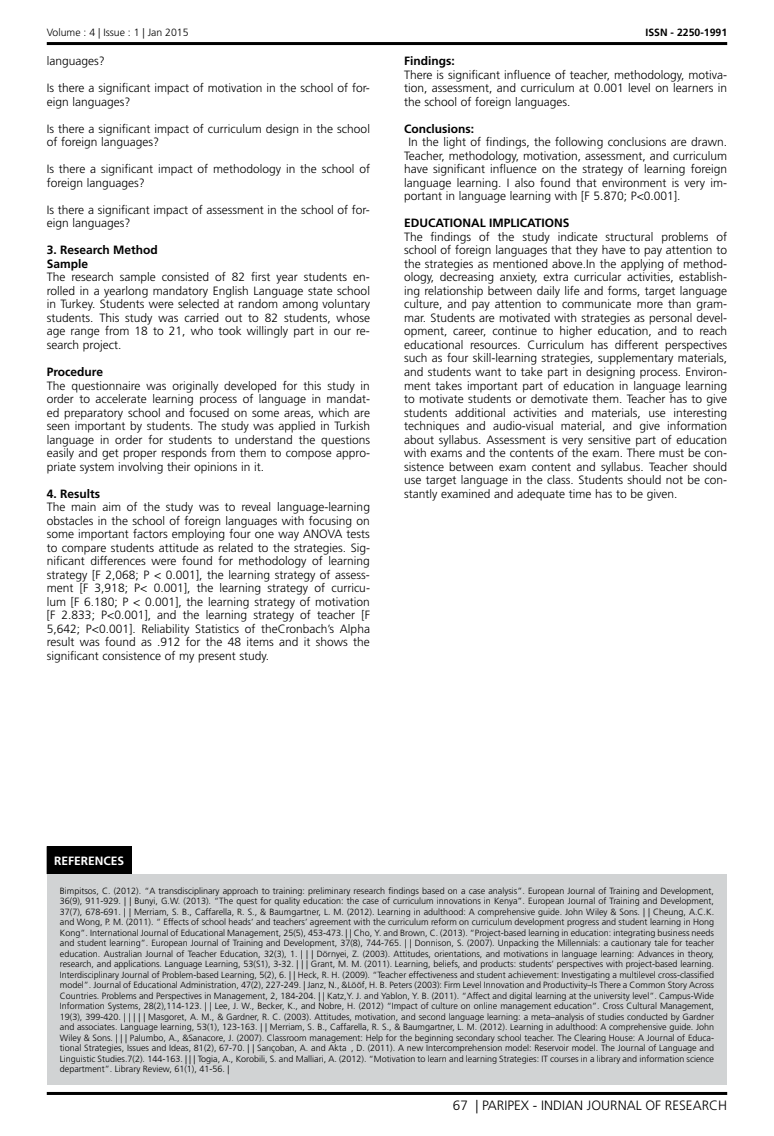
<style>
.page{position:relative;width:774px;height:1136px;background:#fff}
.page>*{position:absolute;margin:0;border:0;box-sizing:border-box;transform-origin:0 0}
.t1{font:300 13.5px "Frutiger LT Std";color:#000}
.t2{font:300 12px/13.5px "Frutiger LT Std";color:#000;text-align:justify}
.t3{font:700 12px/13.5px "Frutiger LT Std";color:#000}
.t4{font:700 12px "Frutiger LT Std";color:#fff}
.t5{font:300 10.5px "Frutiger LT Std";color:#000}
.t6{font:700 10.5px "Frutiger LT Std";color:#000}
.t7{font:300 9px/10.5px "Frutiger LT Std";color:#000;text-align:justify}
</style>
<div class="page">
<hr style="left:47px;top:42px;width:680px;height:3px;background:#000">
<hr style="left:47px;top:1091px;width:680px;height:3px;background:#000">
<div style="left:47px;top:846px;width:84px;height:27px;background:#000"></div>
<div style="left:47px;top:873px;width:680px;height:211px;background:#d1d3d4"></div>
<svg style="left:131px;top:846px;width:1px;height:27px"></svg>
<p class="t5" style="left:47px;top:27px;width:143px">Volume : 4 | Issue : 1 | Jan 2015</p>
<p class="t6" style="left:645px;top:27px;width:83px">ISSN - 2250-1991</p>
<p class="t2" style="left:47px;top:55px;width:60px">languages?</p>
<p class="t2" style="left:47px;top:82px;width:325px">Is there a significant impact of motivation in the school of for&shy;eign languages?</p>
<p class="t2" style="left:47px;top:122px;width:325px">Is there a significant impact of curriculum design in the school of foreign languages?</p>
<p class="t2" style="left:47px;top:163px;width:325px">Is there a significant impact of methodology in the school of foreign languages?</p>
<p class="t2" style="left:47px;top:203px;width:325px">Is there a significant impact of assessment in the school of for&shy;eign languages?</p>
<p class="t3" style="left:47px;top:243px;width:113px">3. Research Method<br>Sample</p>
<p class="t2" style="left:47px;top:271px;width:325px">The research sample consisted of 82 first year students en&shy;rolled in a yearlong mandatory English Language state school in Turkey. Students were selected at random among voluntary students. This study was carried out to 82 students, whose age range from 18 to 21, who took willingly part in our re&shy;search project.</p>
<p class="t3" style="left:47px;top:365px;width:58px">Procedure</p>
<p class="t2" style="left:47px;top:379px;width:325px">The questionnaire was originally developed for this study in order to accelerate learning process of language in mandat&shy;ed preparatory school and focused on some areas, which are seen important by students. The study was applied in Turkish language in order for students to understand the questions easily and get proper responds from them to compose appro&shy;priate system involving their opinions in it.</p>
<p class="t3" style="left:47px;top:486px;width:55px">4. Results</p>
<p class="t2" style="left:47px;top:500px;width:325px">The main aim of the study was to reveal language-learning obstacles in the school of foreign languages with focusing on some important factors employing four one way ANOVA tests to compare students attitude as related to the strategies. Sig&shy;nificant differences were found for methodology of learning strategy [F 2,068; P &lt; 0.001], the learning strategy of assess&shy;ment [F 3,918; P&lt; 0.001], the learning strategy of curricu&shy;lum [F 6.180; P &lt; 0.001], the learning strategy of motivation [F 2.833; P&lt;0.001], and the learning strategy of teacher [F 5,642; P&lt;0.001]. Reliability Statistics of theCronbach’s Alpha result was found as .912 for the 48 items and it shows the significant consistence of my present study.</p>
<p class="t3" style="left:404px;top:54px;width:52px">Findings:</p>
<p class="t2" style="left:404px;top:68px;width:325px">There is significant influence of teacher, methodology, motiva&shy;tion, assessment, and curriculum at 0.001 level on learners in the school of foreign languages.</p>
<p class="t3" style="left:404px;top:122px;width:71px">Conclusions:</p>
<p class="t2" style="left:404px;top:136px;width:325px;text-indent:4px">In the light of findings, the following conclusions are drawn.<br>Teacher, methodology, motivation, assessment, and curriculum have significant influence on the strategy of learning foreign language learning. I also found that environment is very im&shy;portant in language learning with [F 5.870; P&lt;0.001].</p>
<p class="t3" style="left:404px;top:216px;width:167px">EDUCATIONAL IMPLICATIONS</p>
<p class="t2" style="left:404px;top:230px;width:325px">The findings of the study indicate structural problems of school of foreign languages that they have to pay attention to the strategies as mentioned above.In the applying of method&shy;ology, decreasing anxiety, extra curricular activities, establish&shy;ing relationship between daily life and forms, target language culture, and pay attention to communicate more than gram&shy;mar. Students are motivated with strategies as personal devel&shy;opment, career, continue to higher education, and to reach educational resources. Curriculum has different perspectives such as four skill-learning strategies, supplementary materials, and students want to take part in designing process. Environ&shy;ment takes important part of education in language learning to motivate students or demotivate them. Teacher has to give students additional activities and materials, use interesting techniques and audio-visual material, and give information about syllabus. Assessment is very sensitive part of education with exams and the contents of the exam. There must be con&shy;sistence between exam content and syllabus. Teacher should use target language in the class. Students should not be con&shy;stantly examined and adequate time has to be given.</p>
<p class="t4" style="left:54px;top:853px;width:72px">REFERENCES</p>
<p class="t7" style="left:60px;top:885px;width:656px">Bimpitsos, C. (2012). “A transdisciplinary approach to training: preliminary research findings based on a case analysis”. European Journal of Training and Development, 36(9), 911-929. | | Bunyi, G.W. (2013). “The quest for quality education: the case of curriculum innovations in Kenya”. European Journal of Training and Development, 37(7), 678-691. | | Merriam, S. B., Caffarella, R. S., &amp; Baumgartner, L. M. (2012). Learning in adulthood: A comprehensive guide. John Wiley &amp; Sons. | | Cheung, A.C.K. and Wong, P. M. (2011). “ Effects of school heads’ and teachers’ agreement with the curriculum reform on curriculum development progress and student learning in Hong Kong”. International Journal of Educational Management, 25(5), 453-473. | | Cho, Y. and Brown, C. (2013). “Project-based learning in education: integrating business needs and student learning”. European Journal of Training and Development, 37(8), 744-765. | | Donnison, S. (2007). Unpacking the Millennials: a cautionary tale for teacher education. Australian Journal of Teacher Education, 32(3), 1. | | | Dörnyei, Z. (2003). Attitudes, orientations, and motivations in language learning: Advances in theory, research, and applications. Language Learning, 53(S1), 3-32. | | | Grant, M. M. (2011). Learning, beliefs, and products: students’ perspectives with project-based learning.<br>Interdisciplinary Journal of Problem-based Learning, 5(2), 6. | | Heck, R. H. (2009). “Teacher effectiveness and student achievement: Investigating a multilevel cross-classified model”. Journal of Educational Administration, 47(2), 227-249. | Janz, N., &amp;Lööf, H. B. Peters (2003): Firm Level Innovation and Productivity–Is There a Common Story Across Countries. Problems and Perspectives in Management, 2, 184-204. | | Katz,Y. J. and Yablon, Y. B. (2011). “Affect and digital learning at the university level”. Campus-Wide Information Systems, 28(2),114-123. | | Lee, J. W., Becker, K., and Nobre, H. (2012) “Impact of culture on online management education”. Cross Cultural Management, 19(3), 399-420. | | | | | Masgoret, A. M., &amp; Gardner, R. C. (2003). Attitudes, motivation, and second language learning: a meta–analysis of studies conducted by Gardner and associates. Language learning, 53(1), 123-163. | | Merriam, S. B., Caffarella, R. S., &amp; Baumgartner, L. M. (2012). Learning in adulthood: A comprehensive guide. John Wiley &amp; Sons. | | | Palumbo, A., &amp;Sanacore, J. (2007). Classroom management: Help for the beginning secondary school teacher. The Clearing House: A Journal of Educa&shy;tional Strategies, Issues and Ideas, 81(2), 67-70. | | Sarıçoban, A. and Aktaş, D. (2011). A new Intercomprehension model: Reservoir model. The Journal of Language and Linguistic Studies.7(2). 144-163. | | | Togia, A., Korobili, S. and Malliari, A. (2012). “Motivation to learn and learning Strategies: IT courses in a library and information science department”. Library Review, 61(1), 41-56. |</p>
<p class="t1" style="left:453px;top:1097px;width:276px">67 | PARIPEX - INDIAN JOURNAL OF RESEARCH</p>
</div>
